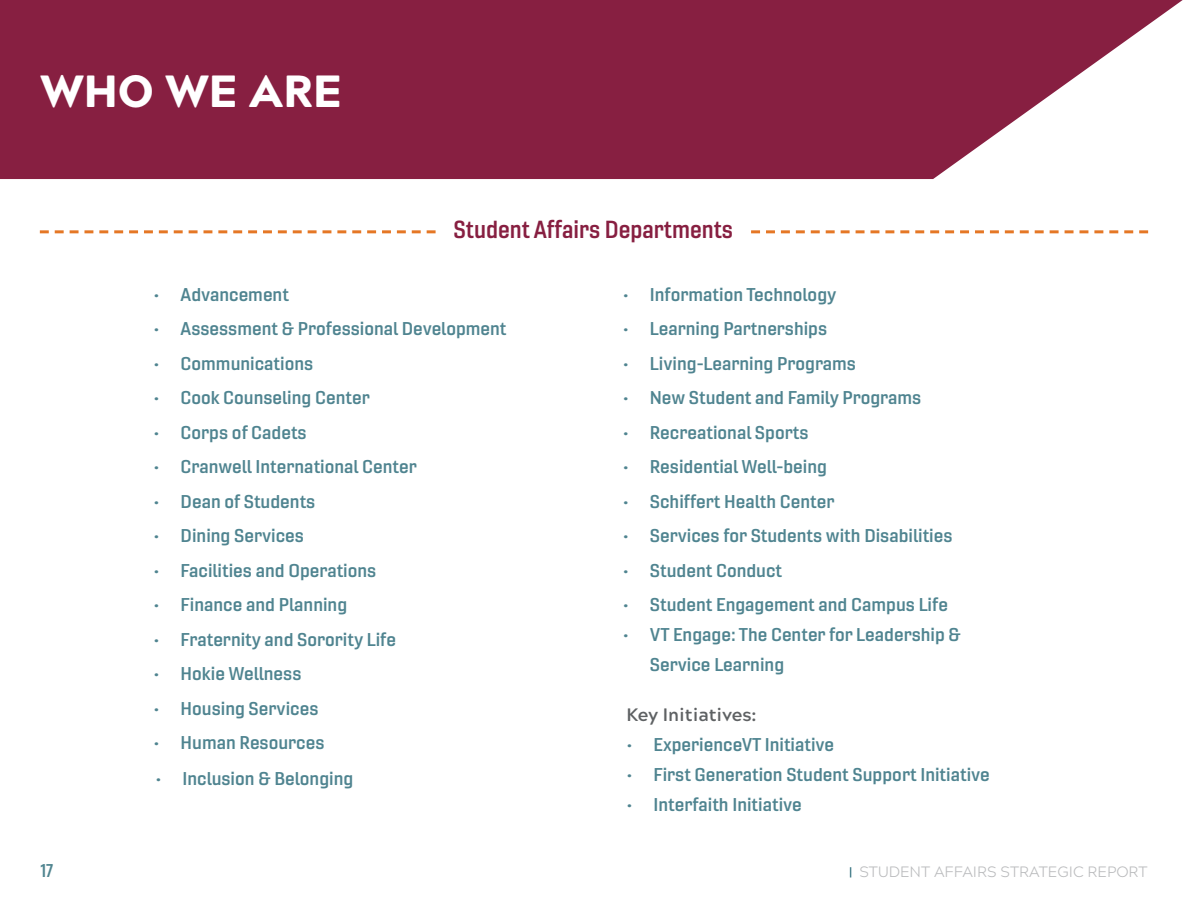
<style>
.page{position:relative;width:1188px;height:918px;background:#fff}
.page>*{position:absolute;margin:0;border:0;box-sizing:border-box;transform-origin:0 0}
.t1{font:900 45px "Acherus Grotesque";color:#fff}
.t2{font:24px "Gineso Nor Dem";color:#871f41}
.t3{font:18px/30px "Gineso Ext Dem";color:#4f8490}
.t4{font:700 18px "Acherus Grotesque";color:#5e6163}
.t5{font:18px "Gineso Con Dem";color:#508590}
.t6{font:300 15px "Acherus Grotesque";color:#babbbd}
</style>
<div class="page">
<svg style="left:0;top:0;width:1183px;height:179px;background:#933554"></svg>
<svg style="left:751px;top:230px;width:397px;height:3px"></svg>
<svg style="left:40px;top:230px;width:396px;height:3px"></svg>
<p class="t1" style="left:40px;top:52px;width:303px">WHO WE ARE</p>
<p class="t2" style="left:453px;top:214px;width:281px">Student Affairs Departments</p>
<p class="t3" style="left:154px;top:279px;width:137px">• Advancement</p>
<p class="t3" style="left:154px;top:314px;width:354px">• Assessment &amp; Professional Development</p>
<p class="t3" style="left:154px;top:348px;width:161px">• Communications</p>
<p class="t3" style="left:154px;top:383px;width:218px">• Cook Counseling Center</p>
<p class="t3" style="left:154px;top:417px;width:155px">• Corps of Cadets</p>
<p class="t3" style="left:154px;top:452px;width:265px">• Cranwell International Center</p>
<p class="t3" style="left:154px;top:486px;width:163px">• Dean of Students</p>
<p class="t3" style="left:154px;top:521px;width:152px">• Dining Services</p>
<p class="t3" style="left:154px;top:555px;width:224px">• Facilities and Operations</p>
<p class="t3" style="left:154px;top:590px;width:195px">• Finance and Planning</p>
<p class="t3" style="left:154px;top:624px;width:244px">• Fraternity and Sorority Life</p>
<p class="t3" style="left:154px;top:659px;width:149px">• Hokie Wellness</p>
<p class="t3" style="left:154px;top:693px;width:166px">• Housing Services</p>
<p class="t3" style="left:154px;top:728px;width:172px">• Human Resources</p>
<p class="t3" style="left:155px;top:764px;width:199px">• Inclusion &amp; Belonging</p>
<p class="t3" style="left:623px;top:279px;width:215px">• Information Technology</p>
<p class="t3" style="left:623px;top:314px;width:206px">• Learning Partnerships</p>
<p class="t3" style="left:623px;top:348px;width:235px">• Living-Learning Programs</p>
<p class="t3" style="left:623px;top:383px;width:300px">• New Student and Family Programs</p>
<p class="t3" style="left:623px;top:417px;width:187px">• Recreational Sports</p>
<p class="t3" style="left:623px;top:452px;width:206px">• Residential Well-being</p>
<p class="t3" style="left:623px;top:486px;width:213px">• Schiffert Health Center</p>
<p class="t3" style="left:623px;top:521px;width:331px">• Services for Students with Disabilities</p>
<p class="t3" style="left:623px;top:555px;width:161px">• Student Conduct</p>
<p class="t3" style="left:623px;top:590px;width:327px">• Student Engagement and Campus Life</p>
<p class="t3" style="left:650px;top:620px;width:313px;text-indent:-27px">• VT Engage: The Center for Leadership &amp;<br>Service Learning</p>
<p class="t4" style="left:626px;top:700px;width:132px">Key Initiatives:</p>
<p class="t3" style="left:626px;top:730px;width:209px">• ExperienceVT Initiative</p>
<p class="t3" style="left:626px;top:760px;width:365px">• First Generation Student Support Initiative</p>
<p class="t3" style="left:626px;top:790px;width:177px">• Interfaith Initiative</p>
<p class="t5" style="left:40px;top:860px;width:14px">17</p>
<p class="t6" style="left:859px;top:860px;width:290px">STUDENT AFFAIRS STRATEGIC REPORT</p>
</div>
